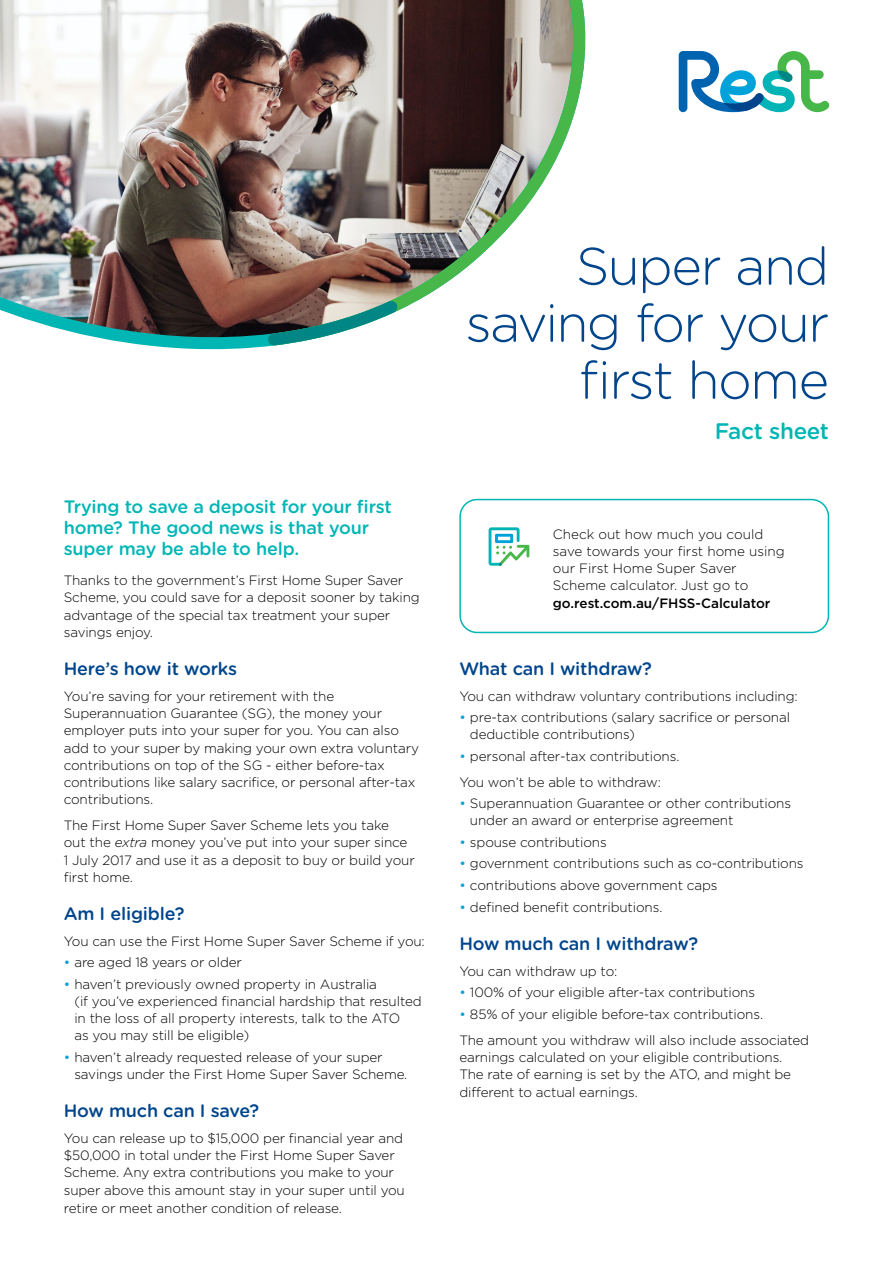
<style>
.page{position:relative;width:893px;height:1263px;background:#fff}
.page>*{position:absolute;margin:0;border:0;box-sizing:border-box;transform-origin:0 0}
.t1{font:300 52.5px/57px "Gotham Rounded";letter-spacing:-.035em;color:#00458b;text-align:right}
.t2{font:500 22.5px "Gotham Rounded";letter-spacing:-.015em;color:#00b6b5}
.t3{font:500 18px "Gotham Rounded";letter-spacing:-.01em;color:#00458b}
.t4{font:500 18px/21px "Gotham Rounded";letter-spacing:-.01em;color:#00b6b5}
.t5{font:300 13.5px/17.2px "Gotham HTF";letter-spacing:-.01em;color:#000}
.t6{font:500 13.5px "Gotham HTF";color:#000}
.s1{font-style:italic}
.s2{font-weight:400;color:#00a2d9}
</style>
<div class="page">
<div style="left:459px;top:499px;width:370px;height:134px;border:2px solid #00b6b5;border-radius:17px"></div>
<svg style="left:489px;top:527px;width:40px;height:39px"></svg>
<img style="left:0;top:0;width:261px;height:350px">
<img style="left:261px;top:0;width:325px;height:306px">
<svg style="left:261px;top:291px;width:146px;height:56px"></svg>
<svg style="left:679px;top:51px;width:150px;height:61px"></svg>
<h3 class="t4" style="left:64px;top:496px;width:330px">Trying to save a deposit for your first home? The good news is that your super may be able to help.</h3>
<p class="t5" style="left:64px;top:572px;width:357px">Thanks to the government’s First Home Super Saver Scheme, you could save for a deposit sooner by taking advantage of the special tax treatment your super savings enjoy.</p>
<h3 class="t3" style="left:64px;top:656px;width:175px">Here’s how it works</h3>
<p class="t5" style="left:64px;top:687px;width:357px">You’re saving for your retirement with the Superannuation Guarantee (SG), the money your employer puts into your super for you. You can also add to your super by making your own extra voluntary contributions on top of the SG - either before-tax contributions like salary sacrifice, or personal after-tax contributions.</p>
<p class="t5" style="left:64px;top:816px;width:352px">The First Home Super Saver Scheme lets you take<br>out the <span class="s1">extra</span> money you’ve put into your super since 1 July 2017 and use it as a deposit to buy or build your first home.</p>
<h3 class="t3" style="left:64px;top:900px;width:122px">Am I eligible?</h3>
<p class="t5" style="left:64px;top:932px;width:363px">You can use the First Home Super Saver Scheme if you:</p>
<p class="t5" style="left:64px;top:953px;width:180px"><span class="s2">•</span> are aged 18 years or older</p>
<p class="t5" style="left:74px;top:975px;width:349px;text-indent:-11px"><span class="s2">•</span> haven’t previously owned property in Australia<br>(if you’ve experienced financial hardship that resulted in the loss of all property interests, talk to the ATO<br>as you may still be eligible)</p>
<p class="t5" style="left:74px;top:1048px;width:334px;text-indent:-11px"><span class="s2">•</span> haven’t already requested release of your super savings under the First Home Super Saver Scheme.</p>
<h3 class="t3" style="left:64px;top:1098px;width:197px">How much can I save?</h3>
<p class="t5" style="left:64px;top:1129px;width:343px">You can release up to $15,000 per financial year and $50,000 in total under the First Home Super Saver Scheme. Any extra contributions you make to your super above this amount stay in your super until you retire or meet another condition of release.</p>
<h1 class="t1" style="left:466px;top:235px;width:365px">Super and saving for your first home</h1>
<h2 class="t2" style="left:715px;top:415px;width:116px">Fact sheet</h2>
<p class="t5" style="left:553px;top:525px;width:233px">Check out how much you could save towards your first home using our First Home Super Saver<br>Scheme calculator. Just go to</p>
<p class="t6" style="left:553px;top:595px;width:219px">go.rest.com.au/FHSS-Calculator</p>
<h3 class="t3" style="left:459px;top:656px;width:194px">What can I withdraw?</h3>
<p class="t5" style="left:459px;top:687px;width:340px">You can withdraw voluntary contributions including:</p>
<p class="t5" style="left:470px;top:709px;width:322px;text-indent:-11px"><span class="s2">•</span> pre-tax contributions (salary sacrifice or personal deductible contributions)</p>
<p class="t5" style="left:459px;top:743px;width:222px;line-height:25.8px"><span class="s2">•</span> personal after-tax contributions.<br>You won’t be able to withdraw:</p>
<p class="t5" style="left:470px;top:795px;width:323px;text-indent:-11px"><span class="s2">•</span> Superannuation Guarantee or other contributions under an award or enterprise agreement</p>
<p class="t5" style="left:459px;top:833px;width:149px"><span class="s2">•</span> spouse contributions</p>
<p class="t5" style="left:459px;top:855px;width:346px"><span class="s2">•</span> government contributions such as co-contributions</p>
<p class="t5" style="left:459px;top:876px;width:260px"><span class="s2">•</span> contributions above government caps</p>
<p class="t5" style="left:459px;top:899px;width:205px"><span class="s2">•</span> defined benefit contributions.</p>
<h3 class="t3" style="left:459px;top:931px;width:240px">How much can I withdraw?</h3>
<p class="t5" style="left:459px;top:962px;width:160px">You can withdraw up to:</p>
<p class="t5" style="left:459px;top:984px;width:297px"><span class="s2">•</span> 100% of your eligible after-tax contributions</p>
<p class="t5" style="left:459px;top:1001px;width:351px;line-height:25.8px"><span class="s2">•</span> 85% of your eligible before-tax contributions.<br>The amount you withdraw will also include associated</p>
<p class="t5" style="left:459px;top:1048px;width:333px">earnings calculated on your eligible contributions.<br>The rate of earning is set by the ATO, and might be different to actual earnings.</p>
</div>
